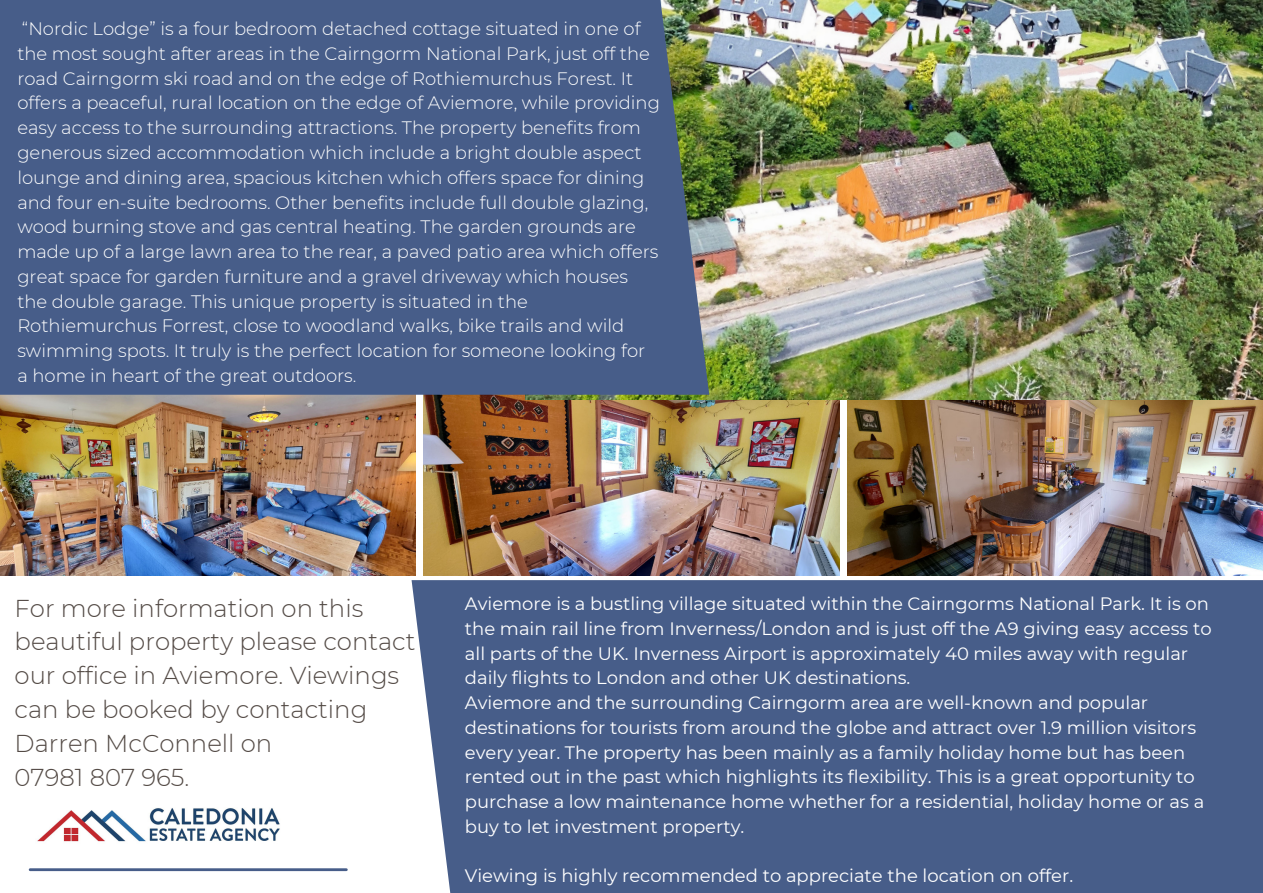
<style>
.page{position:relative;width:1263px;height:893px;background:#fff}
.page>*{position:absolute;margin:0;border:0;box-sizing:border-box;transform-origin:0 0}
.t1{font:300 24.38px/33.8px "Montserrat";color:#534a45}
.t2{font:300 18px/24.8px "Montserrat";color:#fff}
.t3{font:18px/24.8px "Montserrat";color:#fff}
</style>
<div class="page">
<img style="left:847px;top:399px;width:416px;height:177px">
<img style="left:424px;top:395px;width:415px;height:181px">
<img style="left:0;top:395px;width:416px;height:181px">
<div style="left:412px;top:580px;width:851px;height:313px;background:#475d89"></div>
<img style="left:525px;top:0;width:738px;height:399px">
<div style="left:0;top:0;width:709px;height:395px;background:#475d89"></div>
<img style="left:37px;top:808px;width:243px;height:34px">
<hr style="left:30px;top:868px;width:316px;height:3px;background:#475d89">
<p class="t2" style="left:17px;top:16px;width:644px">“Nordic Lodge” is a four bedroom detached cottage situated in one of the most sought after areas in the Cairngorm National Park, just off the road Cairngorm ski road and on the edge of Rothiemurchus Forest. It offers a peaceful, rural location on the edge of Aviemore, while providing easy access to the surrounding attractions. The property benefits from generous sized accommodation which include a bright double aspect lounge and dining area, spacious kitchen which offers space for dining and four en-suite bedrooms. Other benefits include full double glazing, wood burning stove and gas central heating. The garden grounds are made up of a large lawn area to the rear, a paved patio area which offers great space for garden furniture and a gravel driveway which houses the double garage. This unique property is situated in the Rothiemurchus Forrest, close to woodland walks, bike trails and wild swimming spots. It truly is the perfect location for someone looking for a home in heart of the great outdoors.</p>
<p class="t1" style="left:15px;top:591px;width:402px">For more information on this beautiful property please contact our office in Aviemore. Viewings can be booked by contacting<br>Darren McConnell on</p>
<p class="t1" style="left:15px;top:760px;width:176px">07981 807 965.</p>
<p class="t3" style="left:465px;top:591px;width:748px">Aviemore is a bustling village situated within the Cairngorms National Park. It is on the main rail line from Inverness/London and is just off the A9 giving easy access to all parts of the UK. Inverness Airport is approximately 40 miles away with regular daily flights to London and other UK destinations.</p>
<p class="t3" style="left:465px;top:690px;width:741px">Aviemore and the surrounding Cairngorm area are well-known and popular destinations for tourists from around the globe and attract over 1.9 million visitors every year. The property has been mainly as a family holiday home but has been rented out in the past which highlights its flexibility. This is a great opportunity to purchase a low maintenance home whether for a residential, holiday home or as a buy to let investment property.</p>
<p class="t3" style="left:465px;top:863px;width:610px">Viewing is highly recommended to appreciate the location on offer.</p>
</div>
